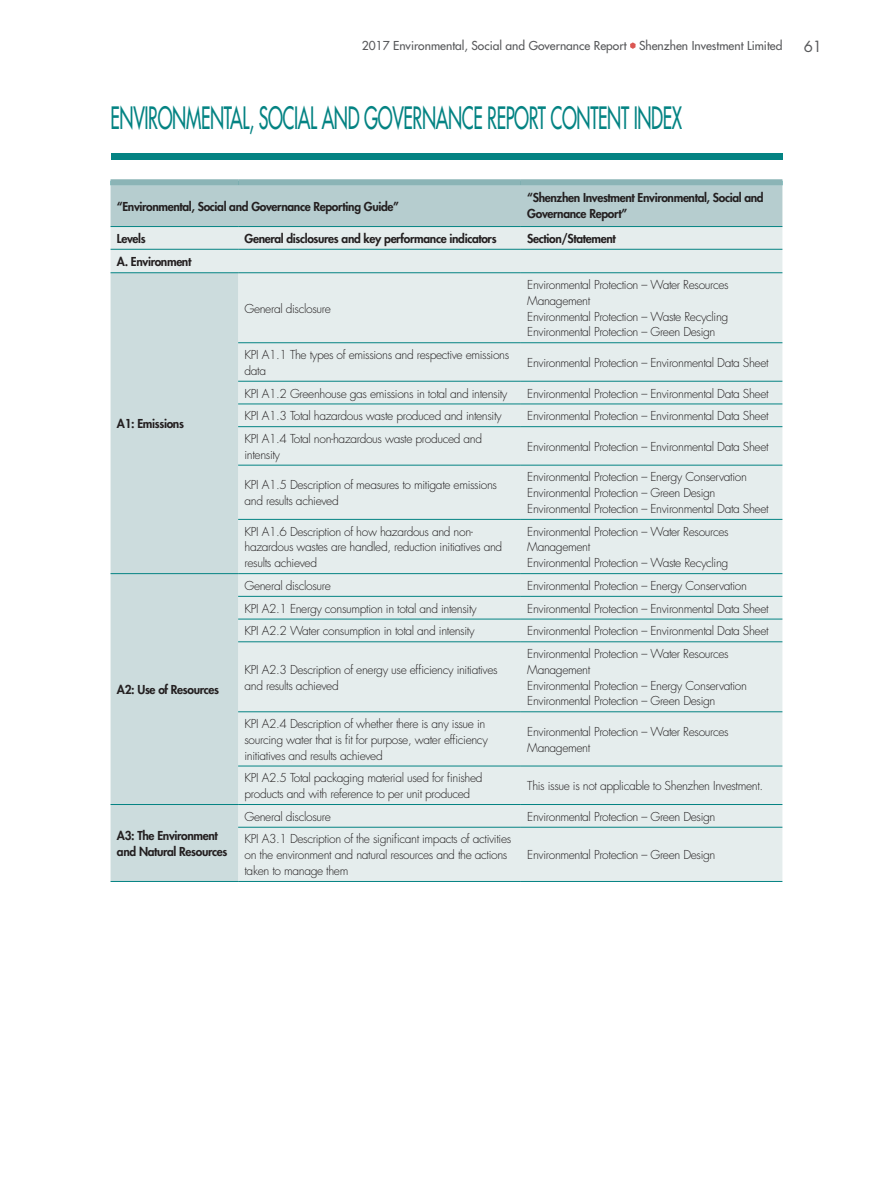
<style>
.page{position:relative;width:893px;height:1191px;background:#fff}
.page>*{position:absolute;margin:0;border:0;box-sizing:border-box;transform-origin:0 0}
.t1{font:500 30px "Futura Std";letter-spacing:-.02em;color:#048383;scale:.6 1}
.t2{font:15px "Futura Std";color:#57585a}
.t3{font:300 12px/15.8px "Futura Std";letter-spacing:-.03em;color:#231f20}
.t4{font:800 12px/16.5px "Futura Std";letter-spacing:-.03em;color:#231f20}
.t5{font:500 12px "Futura Std";color:#57585a}
</style>
<div class="page">
<div style="left:111px;top:153px;width:671px;height:6px;background:#048383"></div>
<svg style="left:630px;top:42px;width:5px;height:7px"></svg>
<div style="left:111px;top:185px;width:671px;height:41px;background:#b6cdcf"></div>
<div style="left:111px;top:227px;width:671px;height:654px;background:#e5eded"></div>
<div style="left:111px;top:273px;width:127px;height:608px;background:#ccdcdd"></div>
<hr style="left:111px;top:226px;width:127px;height:1px;background:#048383">
<hr style="left:111px;top:249px;width:127px;height:1px;background:#048383">
<hr style="left:238px;top:226px;width:283px;height:1px;background:#048383">
<hr style="left:238px;top:249px;width:283px;height:1px;background:#048383">
<hr style="left:521px;top:226px;width:261px;height:1px;background:#048383">
<hr style="left:521px;top:249px;width:261px;height:1px;background:#048383">
<hr style="left:111px;top:272px;width:127px;height:1px;background:#048383">
<hr style="left:238px;top:272px;width:283px;height:1px;background:#048383">
<hr style="left:521px;top:272px;width:261px;height:1px;background:#048383">
<hr style="left:238px;top:342px;width:283px;height:1px;background:#048383">
<hr style="left:521px;top:342px;width:261px;height:1px;background:#048383">
<hr style="left:238px;top:381px;width:283px;height:1px;background:#048383">
<hr style="left:238px;top:403px;width:283px;height:1px;background:#048383">
<hr style="left:238px;top:426px;width:283px;height:1px;background:#048383">
<hr style="left:521px;top:381px;width:261px;height:1px;background:#048383">
<hr style="left:521px;top:403px;width:261px;height:1px;background:#048383">
<hr style="left:521px;top:426px;width:261px;height:1px;background:#048383">
<hr style="left:238px;top:465px;width:283px;height:1px;background:#048383">
<hr style="left:521px;top:465px;width:261px;height:1px;background:#048383">
<hr style="left:238px;top:519px;width:283px;height:1px;background:#048383">
<hr style="left:521px;top:519px;width:261px;height:1px;background:#048383">
<hr style="left:111px;top:573px;width:127px;height:1px;background:#048383">
<hr style="left:238px;top:573px;width:283px;height:1px;background:#048383">
<hr style="left:521px;top:573px;width:261px;height:1px;background:#048383">
<hr style="left:238px;top:596px;width:283px;height:1px;background:#048383">
<hr style="left:521px;top:596px;width:261px;height:1px;background:#048383">
<hr style="left:238px;top:618px;width:283px;height:1px;background:#048383">
<hr style="left:238px;top:641px;width:283px;height:1px;background:#048383">
<hr style="left:521px;top:618px;width:261px;height:1px;background:#048383">
<hr style="left:521px;top:641px;width:261px;height:1px;background:#048383">
<hr style="left:238px;top:711px;width:283px;height:1px;background:#048383">
<hr style="left:521px;top:711px;width:261px;height:1px;background:#048383">
<hr style="left:238px;top:765px;width:283px;height:1px;background:#048383">
<hr style="left:521px;top:765px;width:261px;height:1px;background:#048383">
<hr style="left:111px;top:804px;width:127px;height:1px;background:#048383">
<hr style="left:238px;top:804px;width:283px;height:1px;background:#048383">
<hr style="left:521px;top:804px;width:261px;height:1px;background:#048383">
<hr style="left:238px;top:827px;width:283px;height:1px;background:#048383">
<hr style="left:521px;top:827px;width:261px;height:1px;background:#048383">
<hr style="left:111px;top:881px;width:127px;height:1px;background:#048383">
<hr style="left:238px;top:881px;width:283px;height:1px;background:#048383">
<hr style="left:521px;top:881px;width:261px;height:1px;background:#048383">
<div style="left:111px;top:179px;width:127px;height:6px;background:#8bb4b6"></div>
<div style="left:238px;top:179px;width:283px;height:6px;background:#8bb4b6"></div>
<div style="left:521px;top:179px;width:261px;height:6px;background:#8bb4b6"></div>
<p class="t5" style="left:362px;top:38px;width:422px">2017 Environmental, Social and Governance Report Shenzhen Investment Limited</p>
<p class="t2" style="left:804px;top:36px;width:20px">61</p>
<h1 class="t1" style="left:111px;top:99px;width:954px">ENVIRONMENTAL, SOCIAL AND GOVERNANCE REPORT CONTENT INDEX</h1>
<p class="t4" style="left:117px;top:198px;width:284px">“Environmental, Social and Governance Reporting Guide”</p>
<p class="t4" style="left:527px;top:189px;width:238px">“Shenzhen Investment Environmental, Social and<br>Governance Report”</p>
<p class="t4" style="left:117px;top:230px;width:30px">Levels</p>
<p class="t4" style="left:244px;top:230px;width:254px">General disclosures and key performance indicators</p>
<p class="t4" style="left:527px;top:230px;width:90px">Section/Statement</p>
<p class="t4" style="left:117px;top:253px;width:76px">A. Environment</p>
<p class="t4" style="left:117px;top:415px;width:69px">A1: Emissions</p>
<p class="t4" style="left:117px;top:681px;width:104px">A2: Use of Resources</p>
<p class="t4" style="left:117px;top:827px;width:112px;line-height:15.8px">A3: The Environment and Natural Resources</p>
<p class="t3" style="left:244px;top:301px;width:88px">General disclosure</p>
<p class="t3" style="left:527px;top:277px;width:203px">Environmental Protection – Water Resources Management<br>Environmental Protection – Waste Recycling Environmental Protection – Green Design</p>
<p class="t3" style="left:244px;top:347px;width:266px">KPI A1.1 The types of emissions and respective emissions data</p>
<p class="t3" style="left:527px;top:355px;width:243px">Environmental Protection – Environmental Data Sheet</p>
<p class="t3" style="left:244px;top:386px;width:264px">KPI A1.2 Greenhouse gas emissions in total and intensity</p>
<p class="t3" style="left:527px;top:386px;width:243px">Environmental Protection – Environmental Data Sheet</p>
<p class="t3" style="left:244px;top:408px;width:259px">KPI A1.3 Total hazardous waste produced and intensity</p>
<p class="t3" style="left:527px;top:408px;width:243px">Environmental Protection – Environmental Data Sheet</p>
<p class="t3" style="left:244px;top:431px;width:239px">KPI A1.4 Total non-hazardous waste produced and intensity</p>
<p class="t3" style="left:527px;top:439px;width:243px">Environmental Protection – Environmental Data Sheet</p>
<p class="t3" style="left:244px;top:477px;width:254px">KPI A1.5 Description of measures to mitigate emissions and results achieved</p>
<p class="t3" style="left:527px;top:469px;width:243px">Environmental Protection – Energy Conservation<br>Environmental Protection – Green Design<br>Environmental Protection – Environmental Data Sheet</p>
<p class="t3" style="left:244px;top:524px;width:259px">KPI A1.6 Description of how hazardous and non&shy;hazardous wastes are handled, reduction initiatives and results achieved</p>
<p class="t3" style="left:527px;top:524px;width:203px">Environmental Protection – Water Resources<br>Management<br>Environmental Protection – Waste Recycling</p>
<p class="t3" style="left:244px;top:578px;width:88px">General disclosure</p>
<p class="t3" style="left:527px;top:578px;width:221px">Environmental Protection – Energy Conservation</p>
<p class="t3" style="left:244px;top:601px;width:234px">KPI A2.1 Energy consumption in total and intensity</p>
<p class="t3" style="left:527px;top:601px;width:243px">Environmental Protection – Environmental Data Sheet</p>
<p class="t3" style="left:244px;top:623px;width:232px">KPI A2.2 Water consumption in total and intensity</p>
<p class="t3" style="left:527px;top:623px;width:243px">Environmental Protection – Environmental Data Sheet</p>
<p class="t3" style="left:244px;top:662px;width:255px">KPI A2.3 Description of energy use efficiency initiatives and results achieved</p>
<p class="t3" style="left:527px;top:646px;width:221px">Environmental Protection – Water Resources Management<br>Environmental Protection – Energy Conservation Environmental Protection – Green Design</p>
<p class="t3" style="left:244px;top:716px;width:245px">KPI A2.4 Description of whether there is any issue in sourcing water that is fit for purpose, water efficiency initiatives and results achieved</p>
<p class="t3" style="left:527px;top:724px;width:203px">Environmental Protection – Water Resources<br>Management</p>
<p class="t3" style="left:244px;top:770px;width:240px">KPI A2.5 Total packaging material used for finished products and with reference to per unit produced</p>
<p class="t3" style="left:527px;top:778px;width:237px">This issue is not applicable to Shenzhen Investment.</p>
<p class="t3" style="left:244px;top:809px;width:88px">General disclosure</p>
<p class="t3" style="left:527px;top:809px;width:190px">Environmental Protection – Green Design</p>
<p class="t3" style="left:244px;top:831px;width:268px">KPI A3.1 Description of the significant impacts of activities on the environment and natural resources and the actions taken to manage them</p>
<p class="t3" style="left:527px;top:847px;width:190px">Environmental Protection – Green Design</p>
</div>
